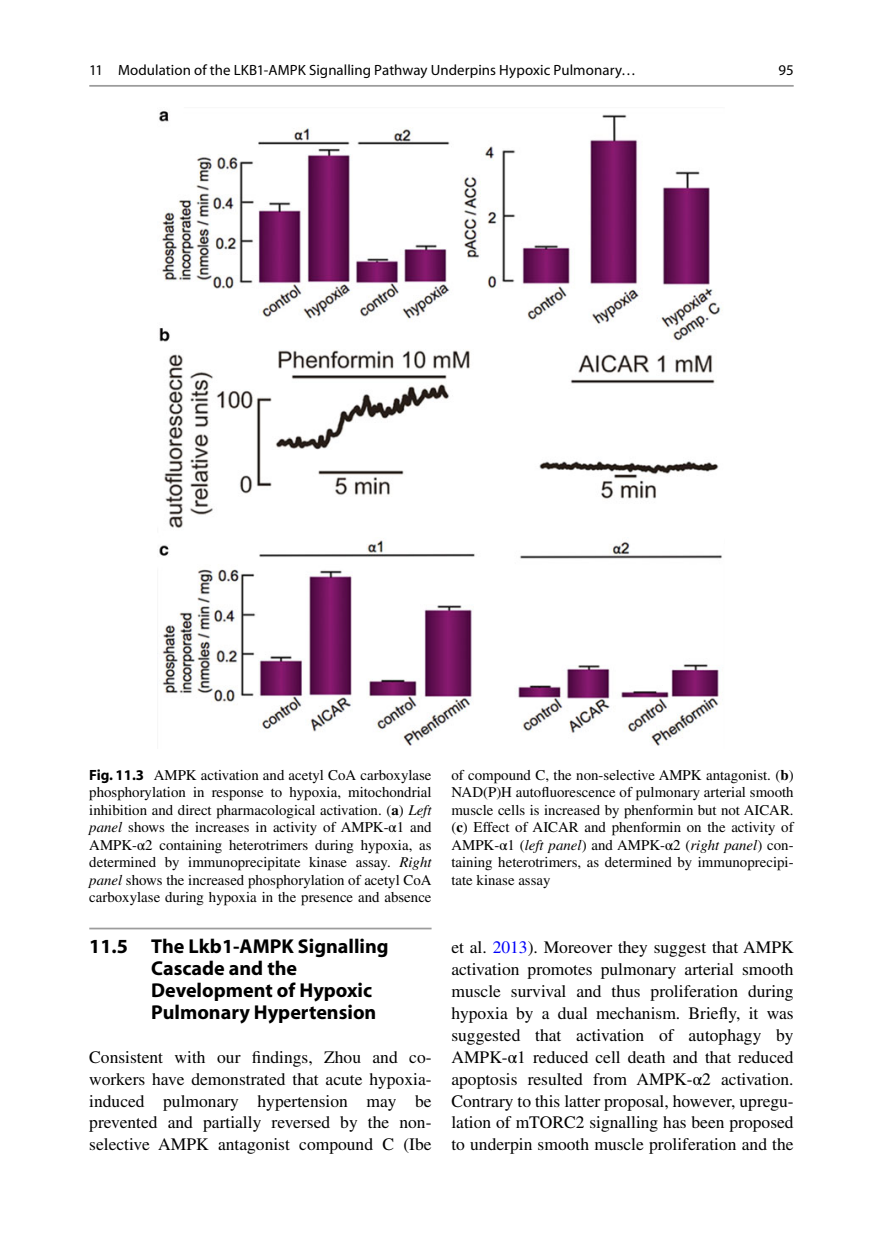
<style>
.page{position:relative;width:883px;height:1260px;background:#fff}
.page>*{position:absolute;margin:0;border:0;box-sizing:border-box;transform-origin:0 0}
.t1{font:700 20.12px/21.9px "Vppscm Txscch Myriad";color:#000}
.t2{font:17.5px/21.9px "Cxffcl Ptbntj Times";color:#000;text-align:justify}
.t3{font:14.88px/17.5px "Cxffcl Ptbntj Times";color:#000;text-align:justify}
.t4{font:14.88px "Xlvqmn Bxmvtb Myriad";color:#000}
.s1{font-family:"Vppscm Txscch Myriad";font-weight:700}
.s2{font-family:"Bhrtxr Mpwpyp Times";font-weight:700}
.s3{font-family:"Pxqtpv Xjqgjd Times";font-style:italic}
.s4{font-family:"Kkcshw Xcmndd STIX General"}
.s5{color:#0000fa}
</style>
<div class="page">
<hr style="left:89px;top:928px;width:343px;height:1px;background:#9c9c9c">
<img style="left:159px;top:111px;width:563px;height:635px">
<hr style="left:89px;top:85px;width:705px;height:2px;background:#9c9c9c">
<p class="t4" style="left:89px;top:64px;width:548px">11 Modulation of the LKB1-AMPK Signalling Pathway Underpins Hypoxic Pulmonary…</p>
<p class="t4" style="left:779px;top:64px;width:17px">95</p>
<p class="t3" style="left:89px;top:767px;width:344px"><span class="s1">Fig. 11.3</span> AMPK activation and acetyl CoA carboxylase phosphorylation in response to hypoxia, mitochondrial inhibition and direct pharmacological activation. ( <span class="s2">a</span> ) <span class="s3">Left panel</span> shows the increases in activity of AMPK-<span class="s4">α</span>1 and AMPK-<span class="s4">α</span>2 containing heterotrimers during hypoxia, as determined by immunoprecipitate kinase assay. <span class="s3">Right panel</span> shows the increased phosphorylation of acetyl CoA carboxylase during hypoxia in the presence and absence</p>
<p class="t3" style="left:451px;top:767px;width:344px">of compound C, the non-selective AMPK antagonist. ( <span class="s2">b</span> )<br>NAD(P)H autofluorescence of pulmonary arterial smooth muscle cells is increased by phenformin but not AICAR. ( <span class="s2">c</span> ) Effect of AICAR and phenformin on the activity of AMPK-<span class="s4">α</span>1 ( <span class="s3">left panel</span> ) and AMPK-<span class="s4">α</span>2 ( <span class="s3">right panel</span> ) con&shy;taining heterotrimers, as determined by immunoprecipi&shy;tate kinase assay</p>
<h1 class="t1" style="left:151px;top:937px;width:239px;text-indent:-62px">11.5 The Lkb1-AMPK Signalling<br>Cascade and the<br>Development of Hypoxic<br>Pulmonary Hypertension</h1>
<p class="t2" style="left:89px;top:1048px;width:344px">Consistent with our findings, Zhou and co&shy;workers have demonstrated that acute hypoxia&shy;induced pulmonary hypertension may be prevented and partially reversed by the non&shy;selective AMPK antagonist compound C (Ibe</p>
<p class="t2" style="left:451px;top:938px;width:344px">et al. <span class="s5">2013</span> ). Moreover they suggest that AMPK activation promotes pulmonary arterial smooth muscle survival and thus proliferation during hypoxia by a dual mechanism. Briefly, it was suggested that activation of autophagy by AMPK-<span class="s4">α</span>1 reduced cell death and that reduced apoptosis resulted from AMPK-<span class="s4">α</span>2 activation.<br>Contrary to this latter proposal, however, upregu&shy;lation of mTORC2 signalling has been proposed to underpin smooth muscle proliferation and the</p>
</div>
